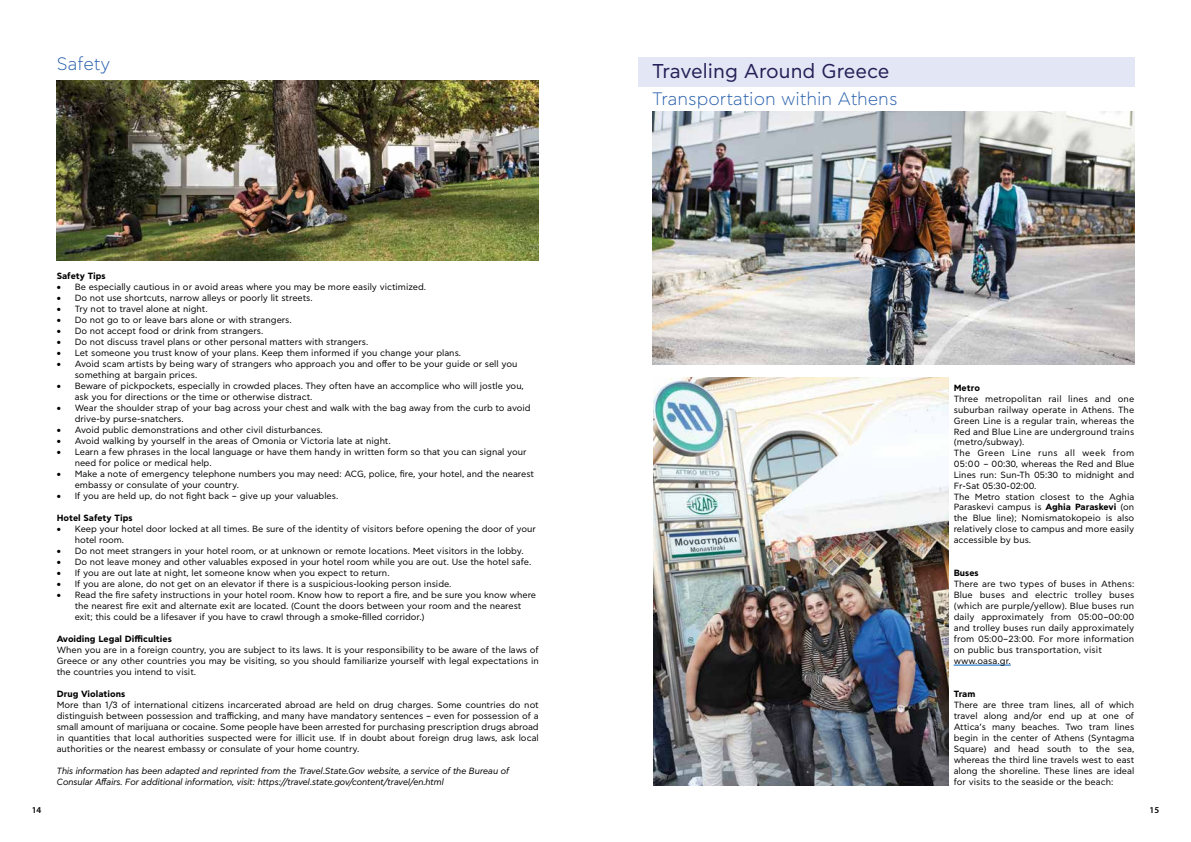
<style>
.page{position:relative;width:1191px;height:842px;background:#fff}
.page>*{position:absolute;margin:0;border:0;box-sizing:border-box;transform-origin:0 0}
.t1{font:20px "CF Asty Std";color:#252158}
.t2{font:300 18px "CF Asty Std";color:#265eac}
.t3{font:9px/11px "CF Asty Std";color:#000}
.t4{font:italic 9px/11px "CF Asty Std";letter-spacing:-.01em;color:#000}
.t5{font:700 9px "CF Asty Std";color:#000}
.t6{font:600 9px "Myriad Pro";color:#000}
.s1{font-family:"Calibri"}
.s2{font-weight:700}
</style>
<div class="page">
<div style="left:638px;top:57px;width:496px;height:29px;background:#e3e6f4"></div>
<hr style="left:953px;top:665px;width:57px;height:1px;background:#0563c1">
<img style="left:652px;top:112px;width:482px;height:252px">
<img style="left:653px;top:377px;width:295px;height:408px">
<img style="left:57px;top:81px;width:482px;height:180px">
<h2 class="t2" style="left:57px;top:54px;width:55px">Safety</h2>
<p class="t5" style="left:57px;top:271px;width:51px">Safety Tips</p>
<p class="t3" style="left:57px;top:282px;width:371px">• Be especially cautious in or avoid areas where you may be more easily victimized.</p>
<p class="t3" style="left:57px;top:293px;width:257px">• Do not use shortcuts, narrow alleys or poorly lit streets.</p>
<p class="t3" style="left:57px;top:304px;width:152px">• Try not to travel alone at night.</p>
<p class="t3" style="left:57px;top:315px;width:236px">• Do not go to or leave bars alone or with strangers.</p>
<p class="t3" style="left:57px;top:326px;width:208px">• Do not accept food or drink from strangers.</p>
<p class="t3" style="left:57px;top:337px;width:313px">• Do not discuss travel plans or other personal matters with strangers.</p>
<p class="t3" style="left:57px;top:348px;width:406px">• Let someone you trust know of your plans. Keep them informed if you change your plans.</p>
<p class="t3" style="left:75px;top:359px;width:444px;text-indent:-18px">• Avoid scam artists by being wary of strangers who approach you and offer to be your guide or sell you something at bargain prices.</p>
<p class="t3" style="left:75px;top:381px;width:451px;text-indent:-18px">• Beware of pickpockets, especially in crowded places. They often have an accomplice who will jostle you, ask you for directions or the time or otherwise distract.</p>
<p class="t3" style="left:75px;top:403px;width:457px;text-indent:-18px">• Wear the shoulder strap of your bag across your chest and walk with the bag away from the curb to avoid drive-by purse-snatchers.</p>
<p class="t3" style="left:57px;top:425px;width:268px">• Avoid public demonstrations and other civil disturbances.</p>
<p class="t3" style="left:57px;top:436px;width:335px">• Avoid walking by yourself in the areas of Omonia or Victoria late at night<span class="s1">.</span></p>
<p class="t3" style="left:75px;top:447px;width:453px;text-indent:-18px">• Learn a few phrases in the local language or have them handy in written form so that you can signal your need for police or medical help.</p>
<p class="t3" style="left:75px;top:469px;width:461px;text-indent:-18px">• Make a note of emergency telephone numbers you may need: ACG, police, fire, your hotel, and the nearest embassy or consulate of your country.</p>
<p class="t3" style="left:57px;top:491px;width:283px">• If you are held up, do not fight back – give up your valuables.</p>
<p class="t5" style="left:57px;top:513px;width:77px">Hotel Safety Tips</p>
<p class="t3" style="left:75px;top:524px;width:463px;text-indent:-18px">• Keep your hotel door locked at all times. Be sure of the identity of visitors before opening the door of your hotel room.</p>
<p class="t3" style="left:57px;top:546px;width:468px">• Do not meet strangers in your hotel room, or at unknown or remote locations. Meet visitors in the lobby.</p>
<p class="t3" style="left:57px;top:557px;width:476px">• Do not leave money and other valuables exposed in your hotel room while you are out. Use the hotel safe.</p>
<p class="t3" style="left:57px;top:568px;width:334px">• If you are out late at night, let someone know when you expect to return.</p>
<p class="t3" style="left:57px;top:579px;width:396px">• If you are alone, do not get on an elevator if there is a suspicious-looking person inside.</p>
<p class="t3" style="left:75px;top:590px;width:463px;text-indent:-18px">• Read the fire safety instructions in your hotel room. Know how to report a fire, and be sure you know where the nearest fire exit and alternate exit are located. (Count the doors between your room and the nearest exit; this could be a lifesaver if you have to crawl through a smoke-filled corridor.)</p>
<p class="t5" style="left:57px;top:634px;width:117px">Avoiding Legal Difficulties</p>
<p class="t3" style="left:57px;top:645px;width:483px;text-align:justify">When you are in a foreign country, you are subject to its laws. It is your responsibility to be aware of the laws of Greece or any other countries you may be visiting, so you should familiarize yourself with legal expectations in the countries you intend to visit.</p>
<p class="t5" style="left:57px;top:689px;width:70px">Drug Violations</p>
<p class="t3" style="left:57px;top:700px;width:483px;text-align:justify">More than 1/3 of international citizens incarcerated abroad are held on drug charges. Some countries do not distinguish between possession and trafficking, and many have mandatory sentences – even for possession of a small amount of marijuana or cocaine. Some people have been arrested for purchasing prescription drugs abroad in quantities that local authorities suspected were for illicit use. If in doubt about foreign drug laws, ask local authorities or the nearest embassy or consulate of your home country.</p>
<p class="t4" style="left:57px;top:766px;width:454px">This information has been adapted and reprinted from the Travel.State.Gov website, a service of the Bureau of<br>Consular Affairs. For additional information, visit: https://travel.state.gov/content/travel/en.html</p>
<h1 class="t1" style="left:652px;top:60px;width:239px">Traveling Around Greece</h1>
<h2 class="t2" style="left:652px;top:89px;width:247px">Transportation within Athens</h2>
<p class="t5" style="left:953px;top:383px;width:28px">Metro</p>
<p class="t3" style="left:953px;top:394px;width:182px">Three metropolitan rail lines and one suburban railway operate in Athens. The Green Line is a regular train, whereas the Red and Blue Line are underground trains (metro/subway).<br>The Green Line runs all week from 05:00 – 00:30, whereas the Red and Blue Lines run: Sun-Th 05:30 to midnight and Fr-Sat 05:30-02:00.<br>The Metro station closest to the Aghia Paraskevi campus is <span class="s2">Aghia Paraskevi</span> (on the Blue line); Nomismatokopeio is also relatively close to campus and more easily accessible by bus.</p>
<p class="t5" style="left:953px;top:567px;width:27px">Buses</p>
<p class="t3" style="left:953px;top:579px;width:182px">There are two types of buses in Athens:<br>Blue buses and electric trolley buses (which are purple/yellow). Blue buses run daily approximately from 05:00–00:00 and trolley buses run daily approximately from 05:00–23:00. For more information on public bus transportation, visit www.oasa.gr.</p>
<p class="t5" style="left:953px;top:688px;width:23px">Tram</p>
<p class="t3" style="left:953px;top:699px;width:182px;text-align:justify">There are three tram lines, all of which travel along and/or end up at one of Attica’s many beaches. Two tram lines begin in the center of Athens (Syntagma Square) and head south to the sea, whereas the third line travels west to east along the shoreline. These lines are ideal for visits to the seaside or the beach:</p>
<p class="t6" style="left:32px;top:804px;width:11px">14</p>
<p class="t6" style="left:1149px;top:804px;width:11px">15</p>
</div>
